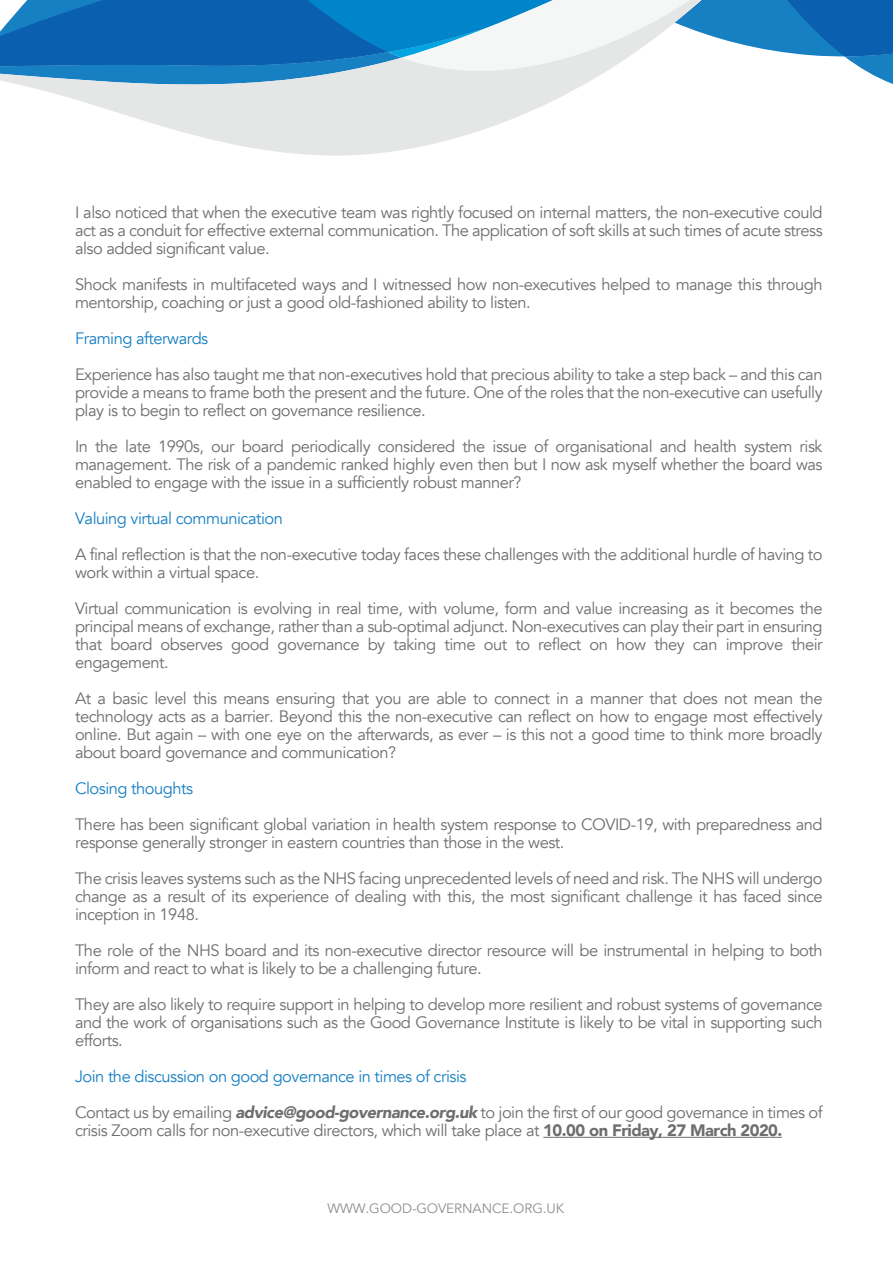
<style>
.page{position:relative;width:893px;height:1263px;background:#fff}
.page>*{position:absolute;margin:0;border:0;box-sizing:border-box;transform-origin:0 0}
.t1{font:16.5px/18px "Avenir";letter-spacing:-.03em;color:#6d6e70;text-align:justify}
.t2{font:16.5px "Avenir";letter-spacing:-.03em;color:#1780c3}
.t3{font:13.5px "Avenir";letter-spacing:-.005em;color:#8c8e90}
.s1{color:#1780c3}
.s2{font-weight:900;font-style:italic}
.s3{font-weight:900}
</style>
<div class="page">
<hr style="left:543px;top:1137px;width:239px;height:1px;background:#6d6e70">
<svg style="left:18px;top:84px;width:566px;height:72px;fill:#e5e6e6"></svg>
<svg style="left:0;top:0;width:893px;height:84px"></svg>
<p class="t1" style="left:75px;top:204px;width:749px">I also noticed that when the executive team was rightly focused on internal matters, the non-executive could act as a conduit for effective external communication. The application of soft skills at such times of acute stress also added significant value.</p>
<p class="t1" style="left:75px;top:276px;width:749px">Shock manifests in multifaceted ways and I witnessed how non-executives helped to manage this through mentorship, coaching or just a good old-fashioned ability to listen.</p>
<p class="t2" style="left:75px;top:328px;width:135px">Framing afterwards</p>
<p class="t1" style="left:75px;top:366px;width:749px">Experience has also taught me that non-executives hold that precious ability to take a step back – and this can provide a means to frame both the present and the future. One of the roles that the non-executive can usefully play is to begin to reflect on governance resilience.</p>
<p class="t1" style="left:75px;top:438px;width:749px">In the late 1990s, our board periodically considered the issue of organisational and health system risk management. The risk of a pandemic ranked highly even then but I now ask myself whether the board was enabled to engage with the issue in a sufficiently robust manner?</p>
<p class="t2" style="left:75px;top:508px;width:209px">Valuing virtual communication</p>
<p class="t1" style="left:75px;top:546px;width:749px">A final reflection is that the non-executive today faces these challenges with the additional hurdle of having to work within a virtual space.</p>
<p class="t1" style="left:75px;top:600px;width:749px">Virtual communication is evolving in real time, with volume, form and value increasing as it becomes the principal means of exchange, rather than a sub-optimal adjunct. Non-executives can play their part in ensuring that board observes good governance by taking time out to reflect on how they can improve their engagement.</p>
<p class="t1" style="left:75px;top:690px;width:749px">At a basic level this means ensuring that you are able to connect in a manner that does not mean the technology acts as a barrier. Beyond this the non-executive can reflect on how to engage most effectively online. But again – with one eye on the afterwards, as ever – is this not a good time to think more broadly about board governance and communication?</p>
<p class="t2" style="left:75px;top:778px;width:120px">Closing thoughts</p>
<p class="t1" style="left:75px;top:816px;width:749px">There has been significant global variation in health system response to COVID-19, with preparedness and response generally stronger in eastern countries than those in the west.</p>
<p class="t1" style="left:75px;top:870px;width:749px">The crisis leaves systems such as the NHS facing unprecedented levels of need and risk. The NHS will undergo change as a result of its experience of dealing with this, the most significant challenge it has faced since inception in 1948.</p>
<p class="t1" style="left:75px;top:942px;width:749px">The role of the NHS board and its non-executive director resource will be instrumental in helping to both inform and react to what is likely to be a challenging future.</p>
<p class="t1" style="left:75px;top:996px;width:749px">They are also likely to require support in helping to develop more resilient and robust systems of governance and the work of organisations such as the Good Governance Institute is likely to be vital in supporting such efforts.</p>
<p class="t1" style="left:75px;top:1059px;width:749px;line-height:36px"><span class="s1">Join the discussion on good governance in times of crisis<br></span>Contact us by emailing <span class="s2">advice@good-governance.org.uk</span> to join the first of our good governance in times of</p>
<p class="t1" style="left:75px;top:1122px;width:709px">crisis Zoom calls for non-executive directors, which will take place at <span class="s3">10.00 on Friday, 27 March 2020.</span></p>
<p class="t3" style="left:328px;top:1200px;width:238px">WWW.GOOD-GOVERNANCE.ORG.UK</p>
</div>
